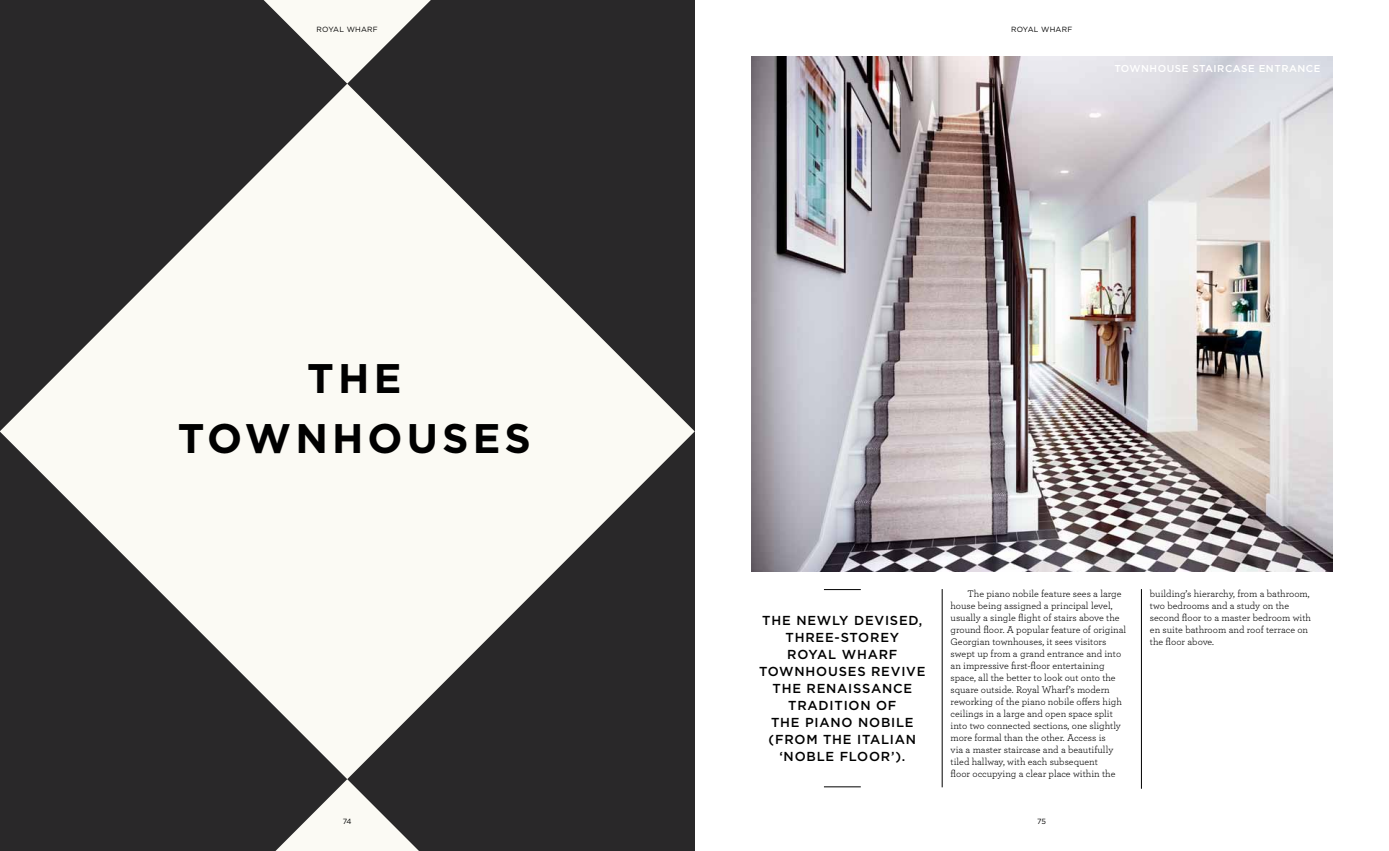
<style>
.page{position:relative;width:1389px;height:851px;background:#fff}
.page>*{position:absolute;margin:0;border:0;box-sizing:border-box;transform-origin:0 0}
.t1{font:700 41.3px/59.6px "Gotham";letter-spacing:.1em;color:#000;text-align:center}
.t2{font:500 13px "Gotham";letter-spacing:.06em;color:#000}
.t3{font:10px/12px "Archer";color:#000}
.t4{font:500 10px "Gotham";letter-spacing:.05em;color:#fff}
.t5{font:7.5px "Gotham";letter-spacing:-.03em;color:#000}
</style>
<div class="page">
<img style="left:751px;top:57px;width:581px;height:514px">
<hr style="left:1141px;top:589px;width:1px;height:199px;background:#000">
<hr style="left:942px;top:589px;width:1px;height:198px;background:#000">
<div style="left:0;top:0;width:694px;height:850px;background:#292829"></div>
<svg style="left:0;top:84px;width:695px;height:695px"></svg>
<svg style="left:264px;top:0;width:167px;height:84px"></svg>
<svg style="left:276px;top:779px;width:142px;height:71px"></svg>
<hr style="left:824px;top:589px;width:37px;height:1px;background:#000">
<hr style="left:824px;top:786px;width:37px;height:1px;background:#000">
<p class="t5" style="left:317px;top:25px;width:46px">ROYAL WHAR</p>
<p class="t5" style="left:373px;top:25px;width:6px">F</p>
<p class="t5" style="left:1011px;top:25px;width:46px">ROYAL WHAR</p>
<p class="t5" style="left:1067px;top:25px;width:6px">F</p>
<p class="t4" style="left:1114px;top:63px;width:208px">TOWNHOUSE STAIRCASE ENTRANCE</p>
<h1 class="t1" style="left:178px;top:347px;width:355px">THE<br>TOWNHOUSES</h1>
<h2 class="t2" style="left:762px;top:612px;width:46px">THE NEWLY</h2>
<h2 class="t2" style="left:854px;top:612px;width:10px">DEVISED</h2>
<h2 class="t2" style="left:919px;top:612px;width:5px">,</h2>
<h2 class="t2" style="left:786px;top:629px;width:11px">THREE</h2>
<h2 class="t2" style="left:835px;top:629px;width:17px">-STOREY</h2>
<h2 class="t2" style="left:787px;top:646px;width:21px">ROYAL</h2>
<h2 class="t2" style="left:842px;top:646px;width:26px">WHARF</h2>
<h2 class="t2" style="left:759px;top:663px;width:12px">TOWNHOUSES</h2>
<h2 class="t2" style="left:871px;top:663px;width:10px">REVIVE</h2>
<h2 class="t2" style="left:772px;top:680px;width:11px">THE</h2>
<h2 class="t2" style="left:807px;top:680px;width:11px">RENAISSANCE</h2>
<h2 class="t2" style="left:788px;top:697px;width:10px">TRADITION</h2>
<h2 class="t2" style="left:876px;top:697px;width:11px">OF</h2>
<h2 class="t2" style="left:771px;top:714px;width:11px">THE</h2>
<h2 class="t2" style="left:805px;top:714px;width:11px">PIANO</h2>
<h2 class="t2" style="left:858px;top:714px;width:41px">NOBILE</h2>
<h2 class="t2" style="left:769px;top:731px;width:18px">(FROM</h2>
<h2 class="t2" style="left:823px;top:731px;width:11px">THE</h2>
<h2 class="t2" style="left:857px;top:731px;width:15px">ITALIAN</h2>
<h2 class="t2" style="left:779px;top:748px;width:72px">‘NOBLE FLOOR</h2>
<h2 class="t2" style="left:891px;top:748px;width:16px">’).</h2>
<p class="t3" style="left:951px;top:587px;width:177px;text-indent:17px">The piano nobile feature sees a large house being assigned a principal level, usually a single flight of stairs above the ground floor. A popular feature of original Georgian townhouses, it sees visitors swept up from a grand entrance and into an impressive first-floor entertaining space, all the better to look out onto the square outside. Royal Wharf’s modern reworking of the piano nobile offers high ceilings in a large and open space split into two connected sections, one slightly more formal than the other. Access is<br>via a master staircase and a beautifully tiled hallway, with each subsequent<br>floor occupying a clear place within the</p>
<p class="t3" style="left:1150px;top:587px;width:163px">building’s hierarchy, from a bathroom, two bedrooms and a study on the second floor to a master bedroom with en suite bathroom and roof terrace on the floor above.</p>
<p class="t5" style="left:343px;top:817px;width:10px">74</p>
<p class="t5" style="left:1037px;top:817px;width:10px">75</p>
</div>
